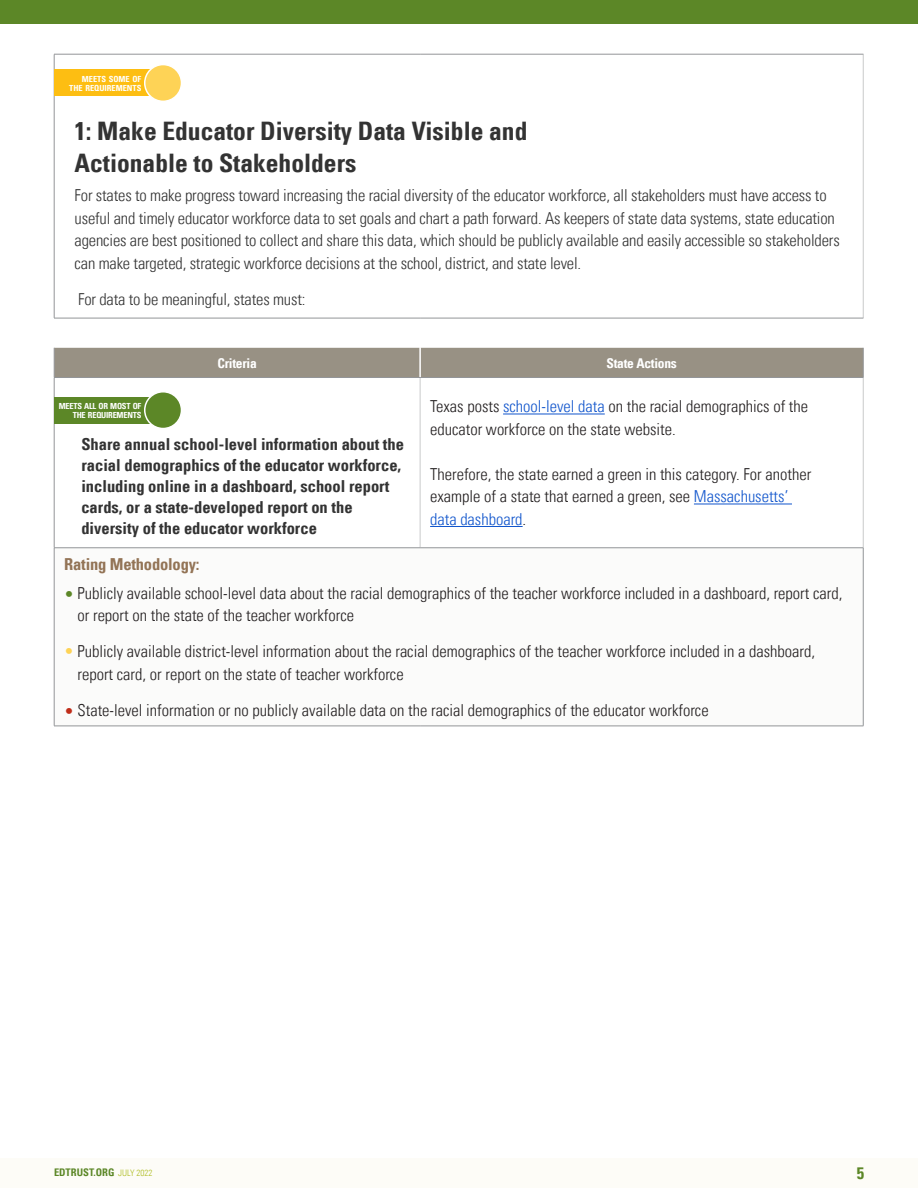
<style>
.page{position:relative;width:918px;height:1188px;background:#fff}
.page>*{position:absolute;margin:0;border:0;box-sizing:border-box;transform-origin:0 0}
.t1{font:700 condensed 25.5px/31.5px "Univers LT";color:#333}
.t2{font:300 condensed 16.5px/22.5px "Univers LT";color:#231f20}
.t3{font:300 condensed 16.5px/22.5px "Univers LT";letter-spacing:-.01em;color:#333}
.GRAY{font:700 condensed 16.5px/21px "Univers LT";color:#333}
.Meth{font:700 condensed 16.5px "Univers LT";letter-spacing:-.01em;color:#937456}
.t4{font:700 condensed 16.5px "Univers LT";color:#5c8727}
.White{font:700 condensed 13.5px "Univers LT";letter-spacing:-.02em;color:#fff}
.t5{font:700 condensed 10.5px "Univers LT";color:#5c8727}
.t6{font:700 condensed 8.4px/9px "Univers LT";letter-spacing:-.03em;color:#fff;text-align:right}
.t7{font:700 condensed 8.4px/9px "Univers LT";color:#fff;text-align:right}
.s1{color:#15c}
.s2{color:#5c8727}
.s3{color:#fed356}
.s4{color:#c02d19}
.s5{font-weight:300;font-size:9px;color:#aebc21}
</style>
<div class="page">
<div style="left:0;top:0;width:918px;height:24px;background:#5c8727"></div>
<div style="left:0;top:1158px;width:918px;height:30px;background:#fdfcf7"></div>
<div style="left:54px;top:548px;width:809px;height:178px;background:#fbfbfa"></div>
<hr style="left:863px;top:54px;width:1px;height:264px;background:#c9cacb">
<hr style="left:863px;top:548px;width:1px;height:178px;background:#939598">
<hr style="left:420px;top:378px;width:1px;height:170px;background:#c9cacb">
<hr style="left:54px;top:378px;width:1px;height:170px;background:#939598">
<hr style="left:863px;top:378px;width:1px;height:170px;background:#c9cacb">
<hr style="left:54px;top:548px;width:366px;height:1px;background:#939598">
<hr style="left:54px;top:548px;width:1px;height:178px;background:#939598">
<hr style="left:420px;top:548px;width:443px;height:1px;background:#939598">
<hr style="left:54px;top:726px;width:366px;height:1px;background:#939598">
<hr style="left:420px;top:726px;width:443px;height:1px;background:#939598">
<div style="left:54px;top:348px;width:810px;height:30px;background:#989184"></div>
<hr style="left:54px;top:377px;width:366px;height:1px;background:#939598">
<hr style="left:420px;top:377px;width:443px;height:1px;background:#939598">
<hr style="left:54px;top:54px;width:366px;height:1px;background:#939598">
<hr style="left:54px;top:54px;width:1px;height:264px;background:#939598">
<hr style="left:420px;top:54px;width:443px;height:1px;background:#939598">
<hr style="left:54px;top:318px;width:366px;height:1px;background:#939598">
<hr style="left:420px;top:318px;width:443px;height:1px;background:#939598">
<div style="left:54px;top:70px;width:109px;height:26px;background:#fdbe12"></div>
<div style="left:145px;top:65px;width:36px;height:36px;background:#fed356;border-radius:50%"></div>
<div style="left:144px;top:64px;width:38px;height:38px;border:2px solid #fff;border-radius:50%"></div>
<div style="left:54px;top:397px;width:109px;height:26px;background:#5c8727"></div>
<div style="left:145px;top:392px;width:36px;height:37px;background:#5c8727;border-radius:50%"></div>
<div style="left:144px;top:391px;width:38px;height:38px;border:2px solid #fff;border-radius:50%"></div>
<hr style="left:503px;top:414px;width:102px;height:1px;background:#15c">
<hr style="left:694px;top:504px;width:98px;height:1px;background:#15c">
<hr style="left:430px;top:526px;width:93px;height:1px;background:#15c">
<p class="t7" style="left:69px;top:74px;width:74px">MEETS SOME OF<br>THE REQUIREMENTS</p>
<p class="t1" style="left:75px;top:115px;width:454px">1: Make Educator Diversity Data Visible and<br>Actionable to Stakeholders</p>
<p class="t3" style="left:75px;top:184px;width:767px">For states to make progress toward increasing the racial diversity of the educator workforce, all stakeholders must have access to useful and timely educator workforce data to set goals and chart a path forward. As keepers of state data systems, state education agencies are best positioned to collect and share this data, which should be publicly available and easily accessible so stakeholders can make targeted, strategic workforce decisions at the school, district, and state level.</p>
<p class="t3" style="left:78px;top:288px;width:229px">For data to be meaningful, states must:</p>
<p class="White" style="left:217px;top:354px;width:41px">Criteria</p>
<p class="White" style="left:607px;top:354px;width:72px">State Actions</p>
<p class="t6" style="left:59px;top:402px;width:84px">MEETS ALL OR MOST OF<br>THE REQUIREMENTS</p>
<p class="GRAY" style="left:81px;top:434px;width:324px">Share annual school-level information about the racial demographics of the educator workforce, including online in a dashboard, school report cards, or a state-developed report on the diversity of the educator workforce</p>
<p class="t2" style="left:430px;top:395px;width:380px">Texas posts <span class="s1">school-level data</span> on the racial demographics of the educator workforce on the state website.</p>
<p class="t2" style="left:430px;top:463px;width:383px">Therefore, the state earned a green in this category. For another example of a state that earned a green, see <span class="s1">Massachusetts’ data dashboard</span>.</p>
<p class="Meth" style="left:64px;top:554px;width:137px">Rating Methodology:</p>
<p class="t2" style="left:78px;top:582px;width:766px;text-indent:-13px"><span class="s2">•</span> Publicly available school-level data about the racial demographics of the teacher workforce included in a dashboard, report card, or report on the state of the teacher workforce</p>
<p class="t2" style="left:78px;top:640px;width:739px;text-indent:-13px"><span class="s3">•</span> Publicly available district-level information about the racial demographics of the teacher workforce included in a dashboard, report card, or report on the state of teacher workforce</p>
<p class="t2" style="left:64px;top:699px;width:646px"><span class="s4">•</span> State-level information or no publicly available data on the racial demographics of the educator workforce</p>
<p class="t5" style="left:54px;top:1166px;width:100px">EDTRUST.ORG <span class="s5">JULY 2022</span></p>
<p class="t4" style="left:857px;top:1163px;width:9px">5</p>
</div>
